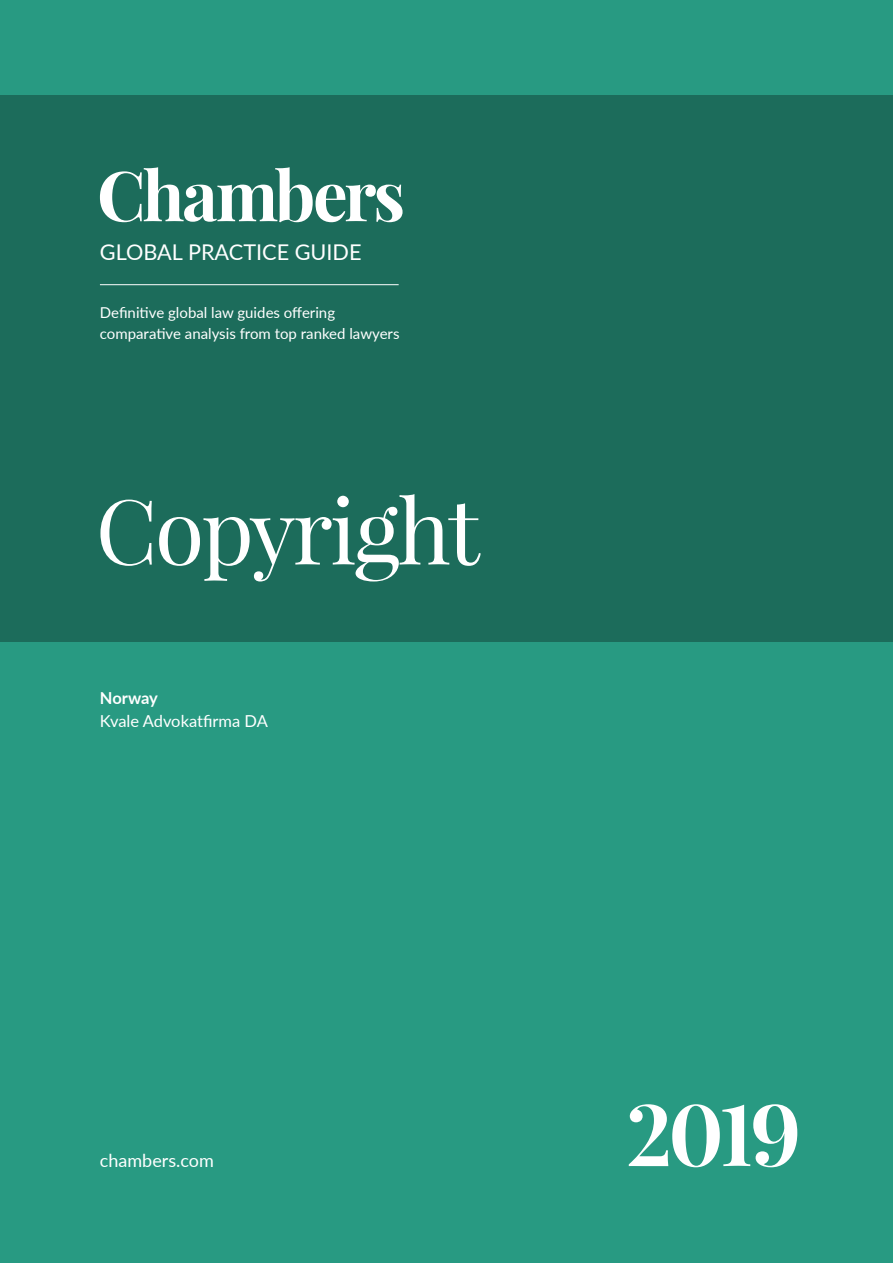
<style>
.page{position:relative;width:893px;height:1263px;background:#289a82}
.page>*{position:absolute;margin:0;border:0;box-sizing:border-box;transform-origin:0 0}
.t1{font:90px "Playfair Display";letter-spacing:-.03em;color:#fff}
.t2{font:21.75px "Lato";color:#fff}
.t3{font:18px "Lato";color:#fff}
.Cover-author{font:16.5px "Lato";color:#fff}
.Cover-country{font:700 16.5px "Lato";letter-spacing:-.005em;color:#fff}
.t4{font:15px "Lato";color:#fff}
</style>
<div class="page">
<div style="left:0;top:96px;width:893px;height:546px;background:#1c6c5b"></div>
<svg style="left:100px;top:167px;width:303px;height:55px"></svg>
<svg style="left:629px;top:1104px;width:168px;height:63px"></svg>
<hr style="left:100px;top:284px;width:299px;height:1px;background:#fff">
<p class="t2" style="left:100px;top:237px;width:263px">GLOBAL PRACTICE GUIDE</p>
<p class="t4" style="left:100px;top:302px;width:237px">Definitive global law guides offering</p>
<p class="t4" style="left:100px;top:323px;width:301px">comparative analysis from top ranked lawyers</p>
<p class="t1" style="left:96px;top:475px;width:386px">Copyright</p>
<p class="Cover-country" style="left:100px;top:685px;width:60px">Norway</p>
<p class="Cover-author" style="left:100px;top:709px;width:169px">Kvale Advokatfirma DA</p>
<p class="t3" style="left:100px;top:1148px;width:115px">chambers.com</p>
</div>
